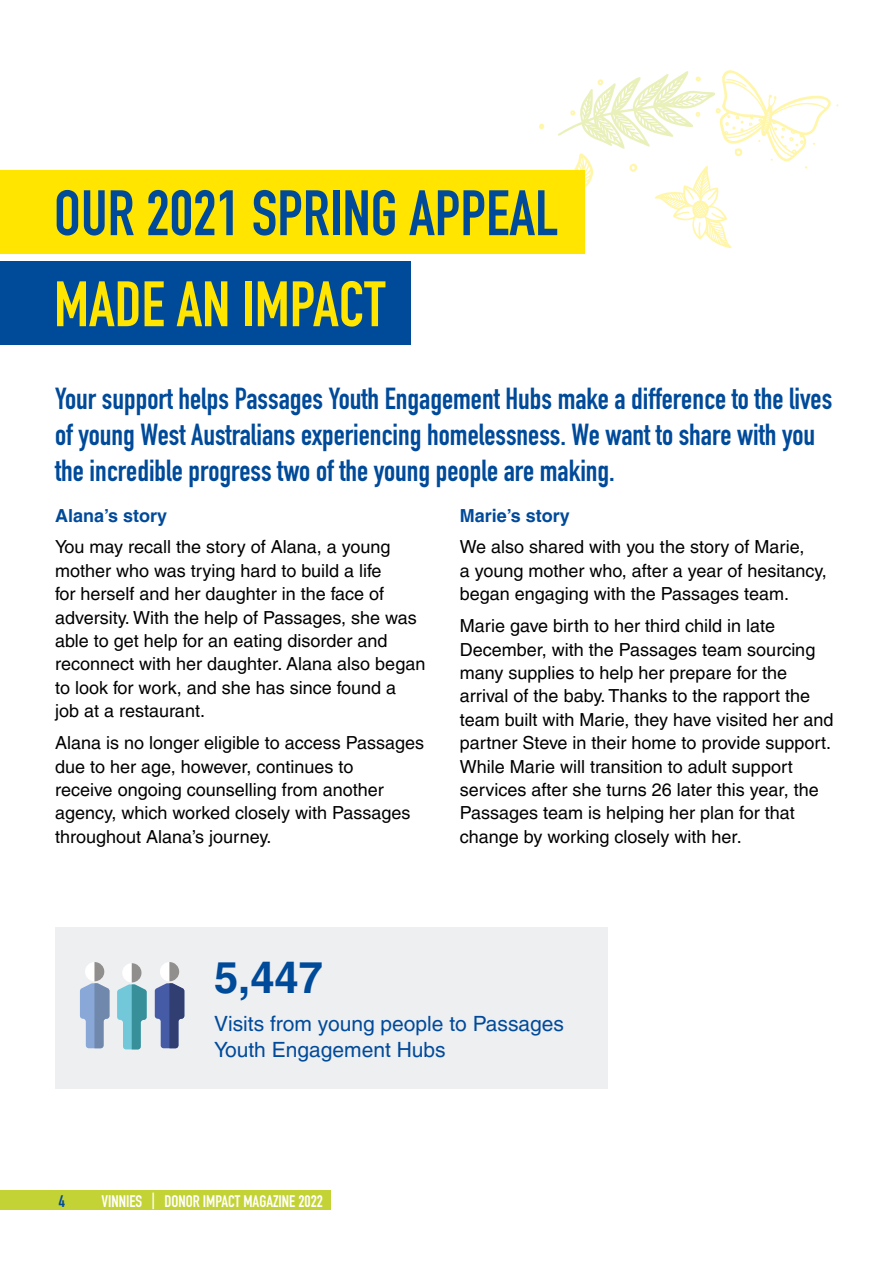
<style>
.page{position:relative;width:893px;height:1263px;background:#fff}
.page>*{position:absolute;margin:0;border:0;box-sizing:border-box;transform-origin:0 0}
.t1{font:700 63px "DIN Condensed";color:#004a9a}
.t2{font:700 63px "DIN Condensed";color:#ffe500}
.t3{font:700 43.5px "Helvetica LT Pro";color:#004a9a}
.t4{font:700 30px/36px "DIN Condensed";color:#004a9a}
.t5{font:21px/25.2px "Helvetica LT Pro";color:#004a9a}
.t6{font:18px/23.4px "Helvetica LT Pro";color:#000}
.t7{font:700 18px "Helvetica LT Pro";color:#004a9a}
.t8{font:700 16.5px "DIN Condensed";color:#fff}
.t9{font:700 16.5px "DIN Condensed";color:#004a9a}
</style>
<div class="page">
<div style="left:0;top:1191px;width:331px;height:19px;background:#c3d335"></div>
<svg style="left:539px;top:123px;width:6px;height:7px"></svg>
<svg style="left:558px;top:70px;width:281px;height:179px"></svg>
<div style="left:0;top:170px;width:584px;height:83px;background:#ffe500"></div>
<div style="left:0;top:261px;width:411px;height:83px;background:#004a9a"></div>
<div style="left:55px;top:927px;width:553px;height:162px;background:#eeeff1"></div>
<svg style="left:80px;top:962px;width:29px;height:86px"></svg>
<svg style="left:155px;top:962px;width:29px;height:86px"></svg>
<svg style="left:117px;top:963px;width:30px;height:86px"></svg>
<h1 class="t1" style="left:54px;top:171px;width:506px">OUR 2021 SPRING APPEAL</h1>
<h1 class="t2" style="left:54px;top:262px;width:333px">MADE AN IMPACT</h1>
<h3 class="t4" style="left:55px;top:380px;width:779px">Your support helps Passages Youth Engagement Hubs make a difference to the lives of young West Australians experiencing homelessness. We want to share with you the incredible progress two of the young people are making.</h3>
<p class="t7" style="left:55px;top:504px;width:114px">Alana’s story</p>
<p class="t6" style="left:55px;top:535px;width:372px">You may recall the story of Alana, a young mother who was trying hard to build a life<br>for herself and her daughter in the face of adversity. With the help of Passages, she was able to get help for an eating disorder and reconnect with her daughter. Alana also began to look for work, and she has since found a<br>job at a restaurant.</p>
<p class="t6" style="left:55px;top:731px;width:371px">Alana is no longer eligible to access Passages due to her age, however, continues to<br>receive ongoing counselling from another agency, which worked closely with Passages throughout Alana’s journey.</p>
<p class="t7" style="left:460px;top:504px;width:112px">Marie’s story</p>
<p class="t6" style="left:460px;top:535px;width:368px">We also shared with you the story of Marie,<br>a young mother who, after a year of hesitancy, began engaging with the Passages team.</p>
<p class="t6" style="left:460px;top:614px;width:375px">Marie gave birth to her third child in late December, with the Passages team sourcing many supplies to help her prepare for the arrival of the baby. Thanks to the rapport the team built with Marie, they have visited her and partner Steve in their home to provide support.<br>While Marie will transition to adult support services after she turns 26 later this year, the Passages team is helping her plan for that change by working closely with her.</p>
<h2 class="t3" style="left:214px;top:951px;width:110px">5,447</h2>
<p class="t5" style="left:214px;top:1011px;width:352px">Visits from young people to Passages<br>Youth Engagement Hubs</p>
<p class="t9" style="left:59px;top:1190px;width:8px">4</p>
<p class="t8" style="left:101px;top:1190px;width:223px">VINNIES | DONOR IMPACT MAGAZINE 2022</p>
</div>
